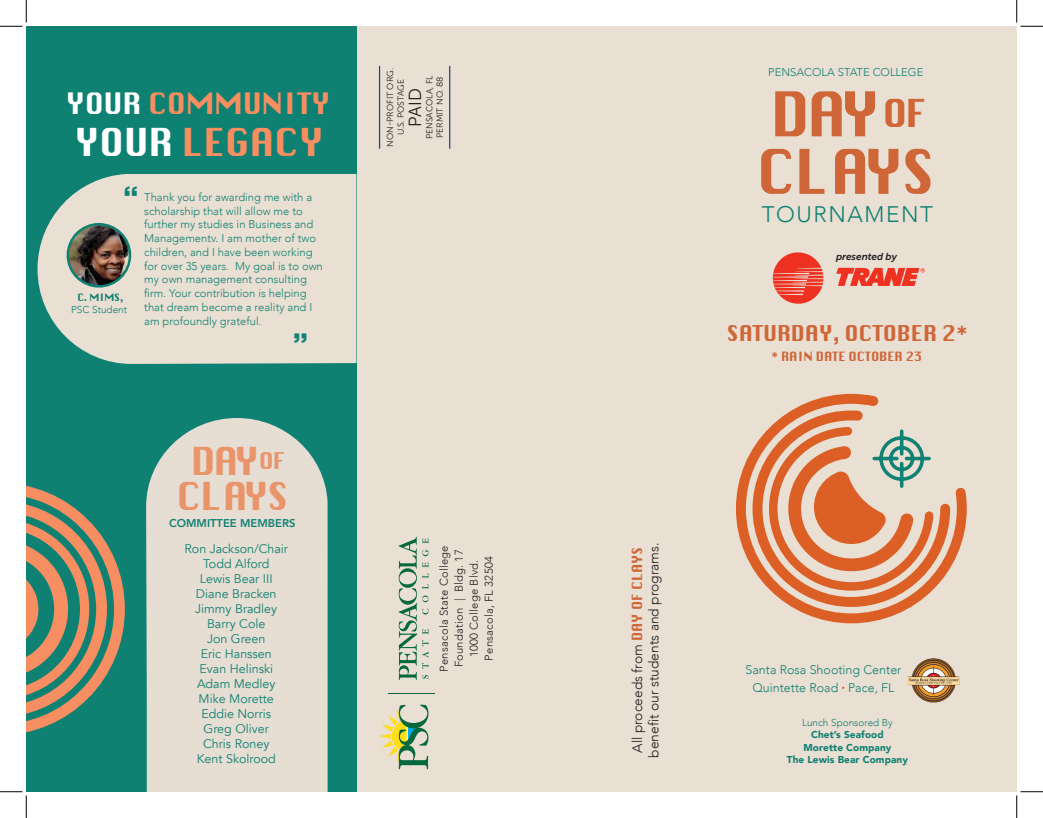
<style>
.page{position:relative;width:1043px;height:818px;background:#fff}
.page>*{position:absolute;margin:0;border:0;box-sizing:border-box;transform-origin:0 0}
.t1{font:60px "Krungthep";letter-spacing:-.055em;color:#cf6638}
.t2{font:37.5px "Krungthep";letter-spacing:-.01em;color:#f68e60}
.t3{font:37.5px "Krungthep";letter-spacing:-.055em;color:#ea946a}
.t4{font:37.5px "Krungthep";color:#cf6638}
.t5{font:28.75px "Krungthep";letter-spacing:-.01em;color:#f68e60}
.t6{font:28.75px "Krungthep";color:#0f8172}
.t7{font:300 22.5px "Avenir";letter-spacing:.07em;color:#0f8172}
.t8{font:22.5px "Krungthep";color:#ea956c}
.t9{font:21.25px "Krungthep";letter-spacing:-.01em;color:#cf6638}
.t10{font:17.5px "Museo Sans 300";color:#231f20}
.t11{font:300 13.75px/16.2px "Avenir";color:#231f20;text-align:center}
.t12{font:12.5px "Avenir";color:#0f8172}
.t13{font:300 12.5px "Avenir";color:#0f8172}
.t14{font:12.5px "Krungthep";letter-spacing:-.01em;color:#cf6638}
.t15{font:300 11.25px/13.8px "Avenir";color:#0f8172}
.t16{font:300 11.25px/15px "Avenir";letter-spacing:.02em;color:#231f20;text-align:center}
.t17{font:800 11.25px "Avenir";color:#0f8172}
.t18{font:900 10px/12.5px "Avenir";letter-spacing:.01em;color:#0f8172;text-align:center}
.t19{font:italic 10px "Museo Sans 700";color:#231f20}
.t20{font:300 10px "Avenir";color:#0f8172}
.t21{font:10px "Krungthep";color:#0f8172}
.t22{font:8.75px "Museo Sans 300";color:#231f20}
.s1{color:#fff}
.s2{font-family:"Krungthep";font-weight:400;color:#cf6638}
.s3{color:#cb6534}
.s4{font-weight:300}
</style>
<div class="page">
<div style="left:329px;top:26px;width:687px;height:765px;background:#e9dfd2"></div>
<div style="left:26px;top:26px;width:330px;height:765px;background:#0f8172"></div>
<svg style="left:38px;top:174px;width:318px;height:190px;background:#dad8cb"></svg>
<img style="left:68px;top:224px;width:61px;height:61px">
<div style="left:67px;top:223px;width:64px;height:64px;border:2px solid #0f8172;border-radius:50%"></div>
<svg style="left:772px;top:252px;width:51px;height:52px"></svg>
<svg style="left:836px;top:268px;width:88px;height:18px"></svg>
<svg style="left:398px;top:536px;width:30px;height:144px"></svg>
<svg style="left:379px;top:704px;width:49px;height:65px"></svg>
<hr style="left:389px;top:692px;width:46px;height:1px;background:#06693e">
<hr style="left:379px;top:66px;width:1px;height:83px;background:#253f8e">
<hr style="left:449px;top:66px;width:1px;height:83px;background:#253f8e">
<svg style="left:736px;top:394px;width:230px;height:229px"></svg>
<svg style="left:764px;top:422px;width:174px;height:173px"></svg>
<img style="left:908px;top:658px;width:51px;height:44px">
<svg style="left:26px;top:486px;width:99px;height:247px"></svg>
<div style="left:146px;top:418px;width:181px;height:373px;background:#e6ddd3"></div>
<svg style="left:0;top:0;width:27px;height:27px"></svg>
<svg style="left:0;top:791px;width:27px;height:27px"></svg>
<svg style="left:1016px;top:0;width:26px;height:27px"></svg>
<svg style="left:1016px;top:791px;width:26px;height:27px"></svg>
<p class="t5" style="left:66px;top:88px;width:266px"><span class="s1">YOUR</span> COMMUNITY</p>
<p class="t2" style="left:75px;top:121px;width:251px"><span class="s1">YOUR</span> LEGACY</p>
<p class="t6" style="left:123px;top:182px;width:18px">“</p>
<p class="t15" style="left:144px;top:190px;width:180px">Thank you for awarding me with a scholarship that will allow me to further my studies in Business and<br>Managementv. I am mother of two children, and I have been working for over 35 years. My goal is to own my own management consulting firm. Your contribution is helping that dream become a reality and I am profoundly grateful.</p>
<p class="t21" style="left:77px;top:291px;width:47px">C. MIMS,</p>
<p class="t20" style="left:71px;top:304px;width:57px">PSC Student</p>
<p class="t6" style="left:292px;top:328px;width:18px">”</p>
<p class="t3" style="left:191px;top:439px;width:70px">DAY</p>
<p class="t3" style="left:177px;top:474px;width:113px">CLAYS</p>
<p class="t8" style="left:259px;top:448px;width:29px">OF</p>
<p class="t17" style="left:169px;top:514px;width:128px">COMMITTEE MEMBERS</p>
<p class="t12" style="left:184px;top:541px;width:105px">Ron Jackson/Chair</p>
<p class="t12" style="left:203px;top:556px;width:68px">Todd Alford</p>
<p class="t12" style="left:200px;top:571px;width:74px">Lewis Bear III</p>
<p class="t12" style="left:196px;top:586px;width:82px">Diane Bracken</p>
<p class="t12" style="left:195px;top:601px;width:83px">Jimmy Bradley</p>
<p class="t12" style="left:207px;top:616px;width:60px">Barry Cole</p>
<p class="t12" style="left:207px;top:631px;width:60px">Jon Green</p>
<p class="t12" style="left:201px;top:646px;width:73px">Eric Hanssen</p>
<p class="t12" style="left:199px;top:661px;width:75px">Evan Helinski</p>
<p class="t12" style="left:197px;top:676px;width:80px">Adam Medley</p>
<p class="t12" style="left:199px;top:691px;width:77px">Mike Morette</p>
<p class="t12" style="left:201px;top:706px;width:71px">Eddie Norris</p>
<p class="t12" style="left:204px;top:721px;width:67px">Greg Oliver</p>
<p class="t12" style="left:203px;top:736px;width:68px">Chris Roney</p>
<p class="t12" style="left:197px;top:751px;width:81px">Kent Skolrood</p>
<p class="t22" style="left:385px;top:146px;width:80px;rotate:-90deg">NON-PROFIT ORG.</p>
<p class="t22" style="left:396px;top:135px;width:58px;rotate:-90deg">U.S. POSTAGE</p>
<p class="t10" style="left:406px;top:126px;width:40px;rotate:-90deg">PAID</p>
<p class="t22" style="left:425px;top:139px;width:65px;rotate:-90deg">PENSACOLA, FL</p>
<p class="t22" style="left:435px;top:138px;width:63px;rotate:-90deg">PERMIT NO. 88</p>
<p class="t16" style="left:436px;top:671px;width:128px;rotate:-90deg">Pensacola State College<br>Foundation | Bldg. 17</p>
<p class="t16" style="left:466px;top:657px;width:99px;rotate:-90deg">1000 College Blvd.</p>
<p class="t16" style="left:481px;top:660px;width:106px;rotate:-90deg">Pensacola, FL 32504</p>
<p class="t15" style="left:768px;top:66px;width:156px">PENSACOLA STATE COLLEGE</p>
<p class="t1" style="left:770px;top:80px;width:111px">DAY</p>
<p class="t1" style="left:756px;top:138px;width:181px">CLAYS</p>
<p class="t4" style="left:882px;top:92px;width:46px">OF</p>
<p class="t7" style="left:761px;top:200px;width:173px">TOURNAMENT</p>
<p class="t19" style="left:836px;top:251px;width:62px">presented by</p>
<p class="t9" style="left:726px;top:321px;width:243px">SATURDAY, OCTOBER 2*</p>
<p class="t14" style="left:771px;top:349px;width:153px">* RAIN DATE OCTOBER 23</p>
<p class="t11" style="left:629px;top:757px;width:217px;rotate:-90deg">All proceeds from <span class="s2">DAY OF CLAYS </span>benefit our students and programs.</p>
<p class="t13" style="left:745px;top:662px;width:157px">Santa Rosa Shooting Center</p>
<p class="t13" style="left:752px;top:680px;width:144px">Quintette Road <span class="s3">·</span> Pace, FL</p>
<p class="t18" style="left:786px;top:715px;width:123px"><span class="s4">Lunch Sponsored By<br></span>Chet’s Seafood<br>Morette Company<br>The Lewis Bear Company</p>
</div>
